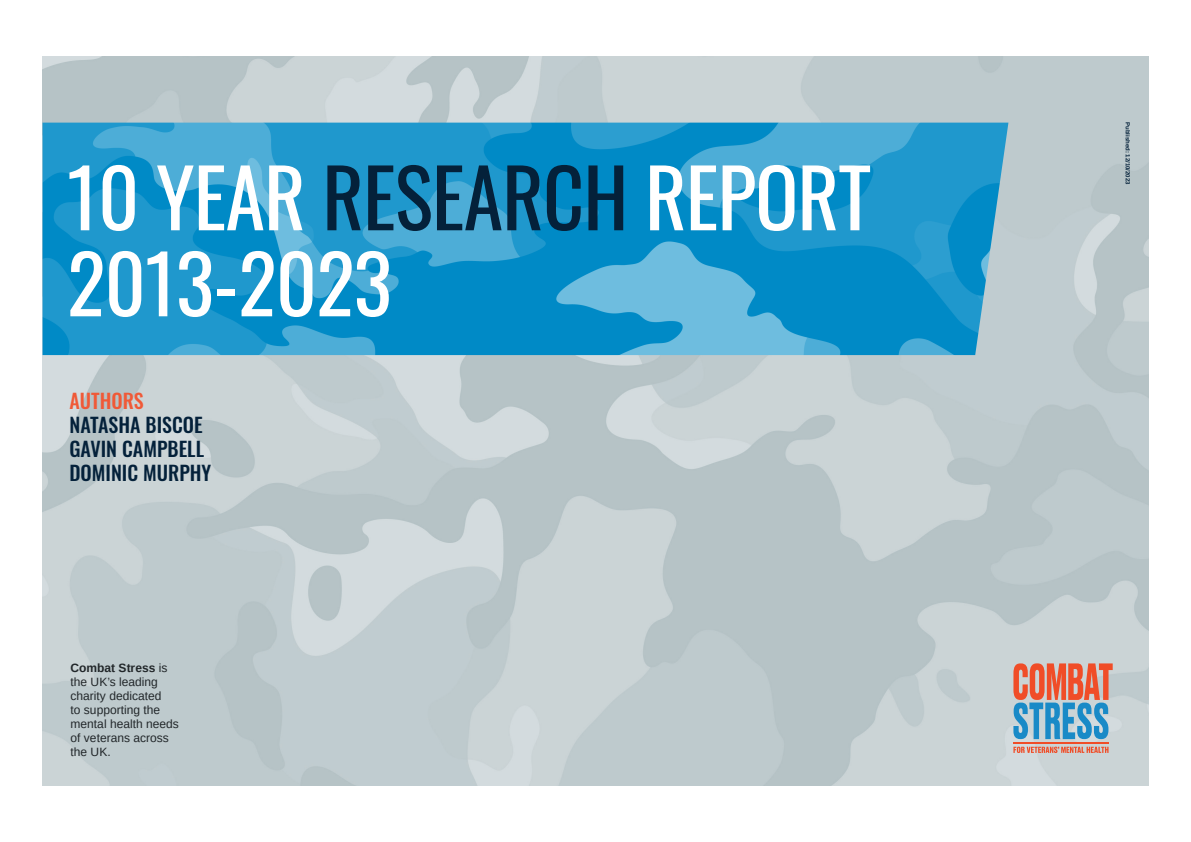
<style>
.page{position:relative;width:1191px;height:842px;background:#fff}
.page>*{position:absolute;margin:0;border:0;box-sizing:border-box;transform-origin:0 0}
.t1{font:80px/86px "Oswald";letter-spacing:-.01em;color:#fff}
.t2{font:500 20px "Oswald";color:#04213a}
.t3{font:500 20px "Oswald";color:#f05937}
.t4{font:12px/14px "Arimo";color:#212629}
.t5{font:700 6px "Arimo";color:#04213a}
.s1{color:#04213a}
.s2{font-weight:700}
</style>
<div class="page">
<img style="left:43px;top:57px;width:1105px;height:728px">
<img style="left:43px;top:123px;width:965px;height:232px">
<hr style="left:1013px;top:742px;width:95px;height:1px;background:#f04d28">
<svg style="left:1013px;top:663px;width:99px;height:76px;background:#a5949a"></svg>
<svg style="left:1013px;top:747px;width:95px;height:6px"></svg>
<p class="t1" style="left:67px;top:147px;width:805px">10 YEAR <span class="s1">RESEARCH</span> REPORT<br>2013-2023</p>
<p class="t3" style="left:69px;top:391px;width:76px">AUTHORS</p>
<p class="t2" style="left:69px;top:415px;width:135px">NATASHA BISCOE</p>
<p class="t2" style="left:69px;top:439px;width:136px">GAVIN CAMPBELL</p>
<p class="t2" style="left:69px;top:463px;width:143px">DOMINIC MURPHY</p>
<p class="t4" style="left:71px;top:661px;width:110px"><span class="s2">Combat Stress</span> is the UK’s leading charity dedicated<br>to supporting the mental health needs of veterans across the UK.</p>
<p class="t5" style="left:1132px;top:122px;width:64px;rotate:90deg">Published: 12/10/2023</p>
</div>
